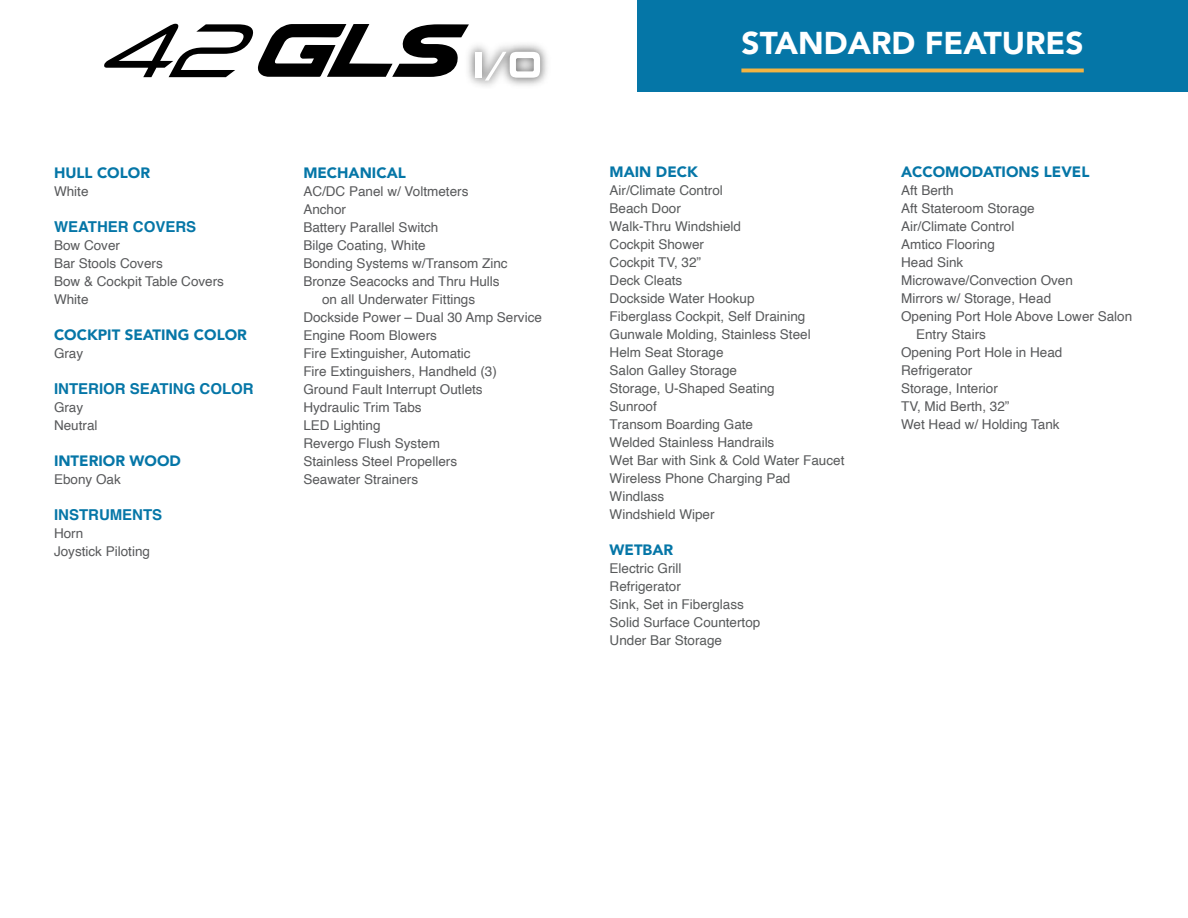
<style>
.page{position:relative;width:1188px;height:918px;background:#fff}
.page>*{position:absolute;margin:0;border:0;box-sizing:border-box;transform-origin:0 0}
.t1{font:900 31.5px "Avenir";color:#fff}
.t2{font:900 15px "Avenir";color:#0576a7}
.t3{font:700 15px "Helvetica";color:#0576a7}
.t4{font:13.5px/18px "Helvetica";color:#58595b}
.t5{font:13.5px/18px "Helvetica";color:#585a5b}
</style>
<div class="page">
<div style="left:637px;top:0;width:551px;height:92px;background:#0576a7"></div>
<hr style="left:741px;top:69px;width:343px;height:3px;background:#f3b442">
<svg style="left:104px;top:24px;width:365px;height:53px"></svg>
<img style="left:462px;top:38px;width:85px;height:48px">
<div style="left:476px;top:52px;width:6px;height:26px;background:#fff"></div>
<svg style="left:485px;top:52px;width:55px;height:29px"></svg>
<p class="t2" style="left:54px;top:160px;width:98px">HULL COLOR</p>
<p class="t4" style="left:54px;top:182px;width:36px">White</p>
<p class="t3" style="left:54px;top:217px;width:144px">WEATHER COVERS</p>
<p class="t4" style="left:54px;top:236px;width:172px">Bow Cover<br>Bar Stools Covers<br>Bow &amp; Cockpit Table Covers<br>White</p>
<p class="t2" style="left:54px;top:322px;width:194px">COCKPIT SEATING COLOR</p>
<p class="t4" style="left:54px;top:344px;width:31px">Gray</p>
<p class="t3" style="left:54px;top:379px;width:201px">INTERIOR SEATING COLOR</p>
<p class="t4" style="left:54px;top:398px;width:45px">Gray<br>Neutral</p>
<p class="t2" style="left:54px;top:448px;width:128px">INTERIOR WOOD</p>
<p class="t4" style="left:54px;top:470px;width:68px">Ebony Oak</p>
<p class="t3" style="left:54px;top:505px;width:110px">INSTRUMENTS</p>
<p class="t4" style="left:54px;top:524px;width:98px">Horn<br>Joystick Piloting</p>
<p class="t2" style="left:303px;top:160px;width:104px">MECHANICAL</p>
<p class="t4" style="left:303px;top:182px;width:167px">AC/DC Panel w/ Voltmeters</p>
<p class="t4" style="left:303px;top:200px;width:44px">Anchor</p>
<p class="t4" style="left:303px;top:218px;width:137px">Battery Parallel Switch</p>
<p class="t4" style="left:303px;top:236px;width:124px">Bilge Coating, White</p>
<p class="t4" style="left:303px;top:254px;width:206px">Bonding Systems w/Transom Zinc</p>
<p class="t4" style="left:303px;top:272px;width:198px">Bronze Seacocks and Thru Hulls</p>
<p class="t4" style="left:322px;top:290px;width:155px">on all Underwater Fittings</p>
<p class="t4" style="left:303px;top:308px;width:240px">Dockside Power – Dual 30 Amp Service</p>
<p class="t4" style="left:303px;top:326px;width:135px">Engine Room Blowers</p>
<p class="t4" style="left:303px;top:344px;width:169px">Fire Extinguisher, Automatic</p>
<p class="t4" style="left:303px;top:362px;width:195px">Fire Extinguishers, Handheld (3)</p>
<p class="t4" style="left:303px;top:380px;width:181px">Ground Fault Interrupt Outlets</p>
<p class="t4" style="left:303px;top:398px;width:120px">Hydraulic Trim Tabs</p>
<p class="t4" style="left:303px;top:416px;width:79px">LED Lighting</p>
<p class="t4" style="left:303px;top:434px;width:138px">Revergo Flush System</p>
<p class="t4" style="left:303px;top:452px;width:155px">Stainless Steel Propellers</p>
<p class="t4" style="left:303px;top:470px;width:116px">Seawater Strainers</p>
<h1 class="t1" style="left:742px;top:16px;width:343px">STANDARD FEATURES</h1>
<p class="t2" style="left:610px;top:159px;width:90px">MAIN DECK</p>
<p class="t5" style="left:610px;top:182px;width:236px">Air/Climate Control<br>Beach Door<br>Walk-Thru Windshield<br>Cockpit Shower<br>Cockpit TV, 32”<br>Deck Cleats<br>Dockside Water Hookup<br>Fiberglass Cockpit, Self Draining<br>Gunwale Molding, Stainless Steel<br>Helm Seat Storage<br>Salon Galley Storage<br>Storage, U-Shaped Seating<br>Sunroof<br>Transom Boarding Gate<br>Welded Stainless Handrails<br>Wet Bar with Sink &amp; Cold Water Faucet<br>Wireless Phone Charging Pad<br>Windlass<br>Windshield Wiper</p>
<p class="t2" style="left:610px;top:537px;width:65px">WETBAR</p>
<p class="t5" style="left:610px;top:560px;width:152px">Electric Grill<br>Refrigerator<br>Sink, Set in Fiberglass<br>Solid Surface Countertop<br>Under Bar Storage</p>
<p class="t2" style="left:901px;top:159px;width:190px">ACCOMODATIONS LEVEL</p>
<p class="t4" style="left:901px;top:182px;width:54px">Aft Berth</p>
<p class="t4" style="left:901px;top:200px;width:135px">Aft Stateroom Storage</p>
<p class="t4" style="left:901px;top:218px;width:115px">Air/Climate Control</p>
<p class="t4" style="left:901px;top:236px;width:95px">Amtico Flooring</p>
<p class="t4" style="left:901px;top:254px;width:64px">Head Sink</p>
<p class="t4" style="left:901px;top:272px;width:173px">Microwave/Convection Oven</p>
<p class="t4" style="left:901px;top:290px;width:152px">Mirrors w/ Storage, Head</p>
<p class="t4" style="left:901px;top:308px;width:233px">Opening Port Hole Above Lower Salon</p>
<p class="t4" style="left:916px;top:326px;width:71px">Entry Stairs</p>
<p class="t4" style="left:901px;top:344px;width:163px">Opening Port Hole in Head</p>
<p class="t4" style="left:901px;top:362px;width:73px">Refrigerator</p>
<p class="t4" style="left:901px;top:380px;width:98px">Storage, Interior</p>
<p class="t4" style="left:901px;top:398px;width:110px">TV, Mid Berth, 32”</p>
<p class="t4" style="left:901px;top:416px;width:160px">Wet Head w/ Holding Tank</p>
</div>
